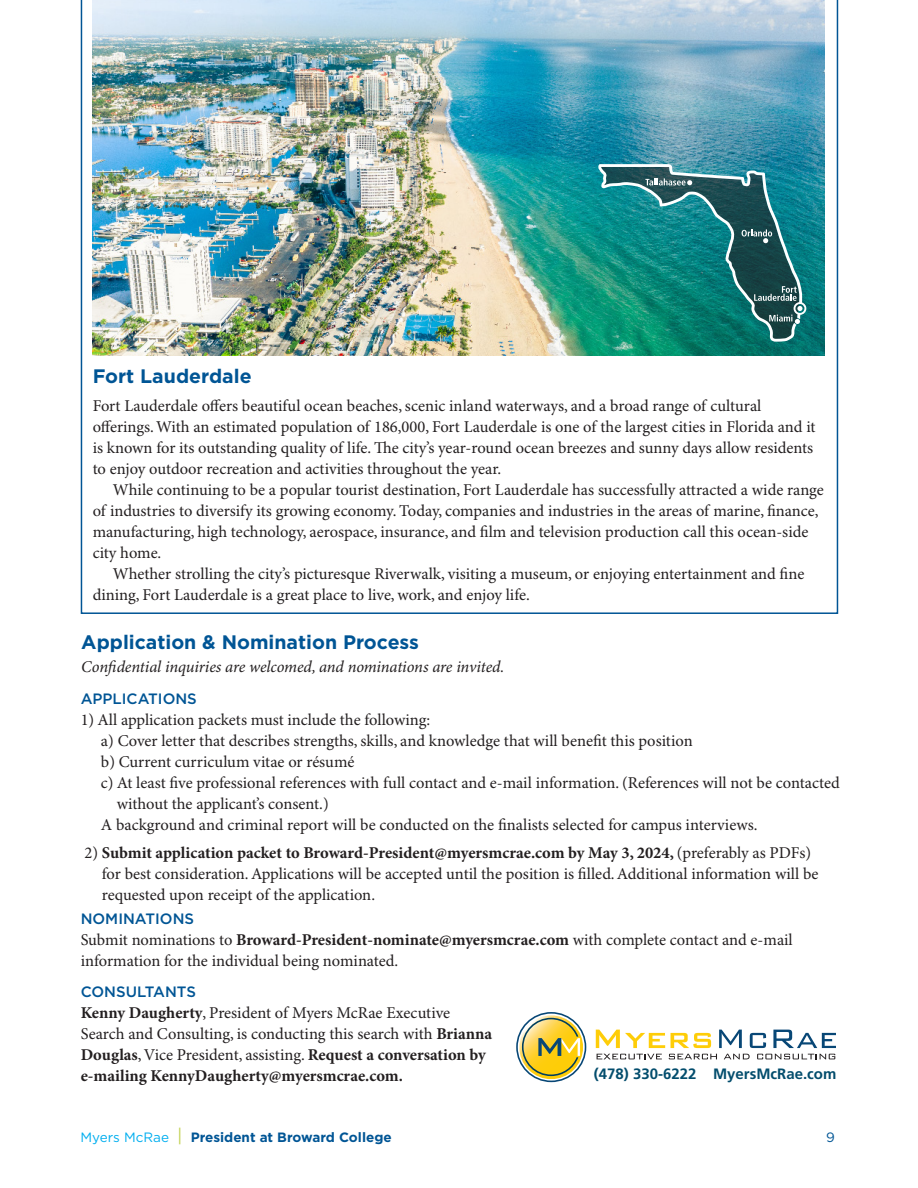
<style>
.page{position:relative;width:918px;height:1188px;background:#fff}
.page>*{position:absolute;margin:0;border:0;box-sizing:border-box;transform-origin:0 0}
.t1{font:700 19.5px "Gotham";color:#005595}
.t2{font:16.5px/21px "Minion Pro";color:#231f20}
.t3{font:italic 16.5px "Minion Pro";letter-spacing:-.01em;color:#231f20}
.t4{font:500 15px "Gotham";color:#005595}
.t5{font:700 15px "Frutiger LT Pro";color:#034d6d}
.t6{font:700 13.5px "Gotham";color:#005595}
.t7{font:13.5px "Gotham";color:#005595}
.s1{font-weight:700}
.s2{font-weight:400;color:#00aeef}
.s3{font-weight:400;font-size:18px;color:#c3d253}
</style>
<div class="page">
<svg style="left:81px;top:0;width:757px;height:614px"></svg>
<img style="left:92px;top:0;width:732px;height:356px">
<svg style="left:596px;top:1030px;width:69px;height:18px"></svg>
<svg style="left:671px;top:1033px;width:40px;height:15px"></svg>
<svg style="left:719px;top:1030px;width:23px;height:18px"></svg>
<svg style="left:750px;top:1033px;width:16px;height:15px"></svg>
<svg style="left:773px;top:1030px;width:63px;height:18px"></svg>
<svg style="left:597px;top:1054px;width:65px;height:5px"></svg>
<svg style="left:669px;top:1054px;width:48px;height:5px"></svg>
<svg style="left:724px;top:1054px;width:26px;height:5px"></svg>
<svg style="left:757px;top:1054px;width:78px;height:5px"></svg>
<svg style="left:516px;top:1012px;width:70px;height:70px"></svg>
<svg style="left:597px;top:164px;width:209px;height:178px"></svg>
<p class="t1" style="left:93px;top:363px;width:160px">Fort Lauderdale</p>
<p class="t2" style="left:93px;top:396px;width:724px">Fort Lauderdale offers beautiful ocean beaches, scenic inland waterways, and a broad range of cultural offerings. With an estimated population of 186,000, Fort Lauderdale is one of the largest cities in Florida and it is known for its outstanding quality of life. The city’s year-round ocean breezes and sunny days allow residents to enjoy outdoor recreation and activities throughout the year.</p>
<p class="t2" style="left:93px;top:480px;width:733px;text-indent:20px">While continuing to be a popular tourist destination, Fort Lauderdale has successfully attracted a wide range of industries to diversify its growing economy. Today, companies and industries in the areas of marine, finance, manufacturing, high technology, aerospace, insurance, and film and television production call this ocean-side city home.</p>
<p class="t2" style="left:93px;top:564px;width:713px;text-indent:20px">Whether strolling the city’s picturesque Riverwalk, visiting a museum, or enjoying entertainment and fine dining, Fort Lauderdale is a great place to live, work, and enjoy life.</p>
<p class="t1" style="left:81px;top:629px;width:339px">Application &amp; Nomination Process</p>
<p class="t3" style="left:81px;top:657px;width:425px">Confidential inquiries are welcomed, and nominations are invited.</p>
<p class="t4" style="left:81px;top:689px;width:118px">APPLICATIONS</p>
<p class="t2" style="left:81px;top:710px;width:351px">1) All application packets must include the following:</p>
<p class="t2" style="left:101px;top:731px;width:593px">a) Cover letter that describes strengths, skills, and knowledge that will benefit this position</p>
<p class="t2" style="left:101px;top:752px;width:255px">b) Current curriculum vitae or résumé</p>
<p class="t2" style="left:101px;top:773px;width:740px">c) At least five professional references with full contact and e-mail information. (References will not be contacted</p>
<p class="t2" style="left:117px;top:794px;width:213px">without the applicant’s consent.)</p>
<p class="t2" style="left:101px;top:815px;width:658px">A background and criminal report will be conducted on the finalists selected for campus interviews.</p>
<p class="t2" style="left:102px;top:843px;width:718px;text-indent:-17px">2) <span class="s1">Submit application packet to Broward-President@myersmcrae.com by May 3, 2024,</span> (preferably as PDFs) for best consideration. Applications will be accepted until the position is filled. Additional information will be requested upon receipt of the application.</p>
<p class="t4" style="left:81px;top:909px;width:115px">NOMINATIONS</p>
<p class="t2" style="left:81px;top:930px;width:714px">Submit nominations to <span class="s1">Broward-President-nominate@myersmcrae.com</span> with complete contact and e-mail information for the individual being nominated.</p>
<p class="t4" style="left:81px;top:981px;width:117px">CONSULTANTS</p>
<p class="t2" style="left:81px;top:1002px;width:413px"><span class="s1">Kenny Daugherty</span>, President of Myers McRae Executive Search and Consulting, is conducting this search with <span class="s1">Brianna Douglas</span>, Vice President, assisting. <span class="s1">Request a conversation by e-mailing KennyDaugherty@myersmcrae.com.</span></p>
<p class="t5" style="left:594px;top:1065px;width:244px">(478) 330-6222 MyersMcRae.com</p>
<p class="t6" style="left:81px;top:1128px;width:313px"><span class="s2">Myers McRae</span> <span class="s3">|</span> President at Broward College</p>
<p class="t7" style="left:826px;top:1128px;width:10px">9</p>
</div>
